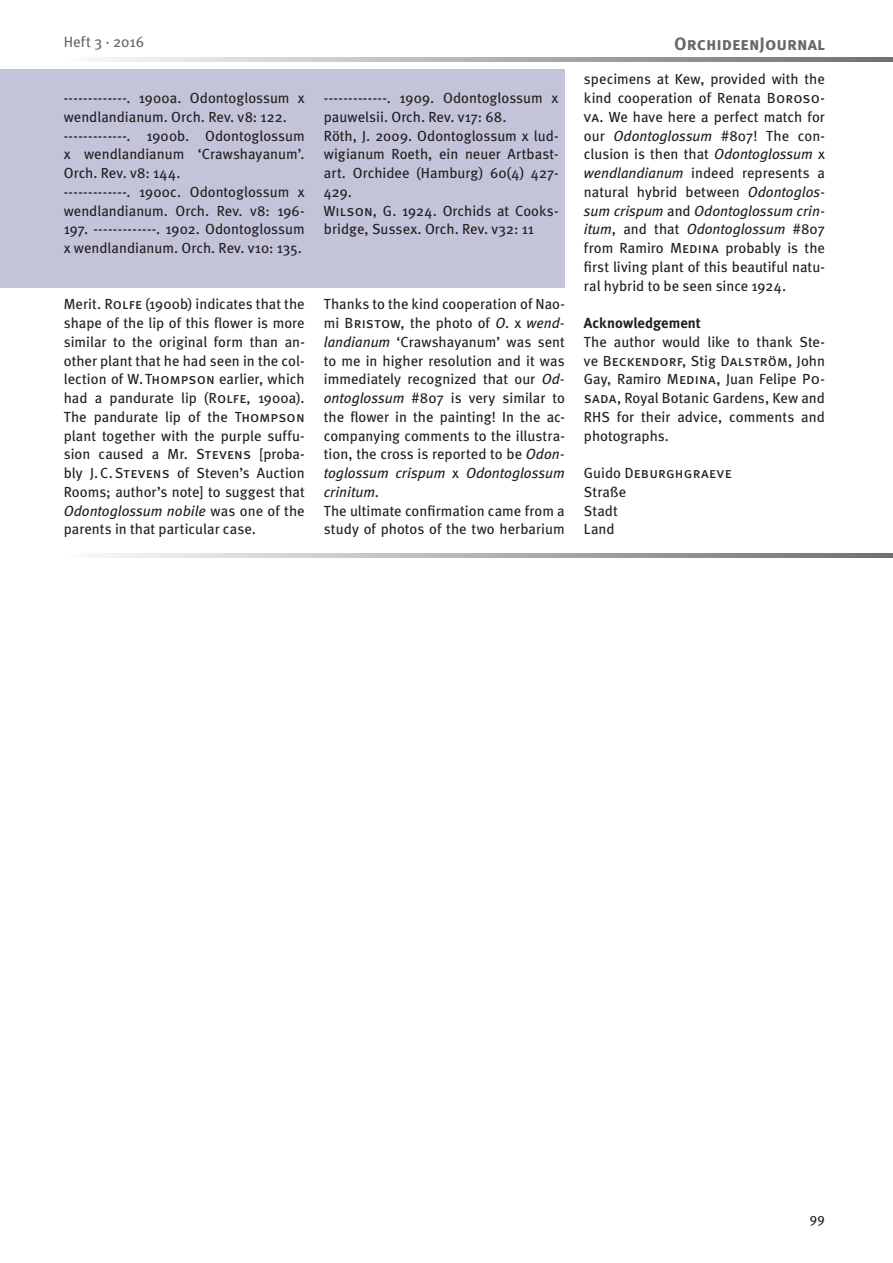
<style>
.page{position:relative;width:893px;height:1263px;background:#fff}
.page>*{position:absolute;margin:0;border:0;box-sizing:border-box;transform-origin:0 0}
.t1{font:18px "Meta Bold Caps";color:#65686b}
.t2{font:15px "Meta";letter-spacing:.005em;color:#65686b}
.t3{font:14.7px/18.8px "Meta";color:#231f20}
.t4{font:14.7px "Meta Book Caps";letter-spacing:.01em;color:#231f20}
.t5{font:700 14.7px "Meta";letter-spacing:.01em;color:#231f20}
.t6{font:13.5px "Meta";color:#231f20}
.s1{font-family:"Meta Book Caps"}
.s2{font-style:italic}
.s3{font-family:"Meta"}
</style>
<div class="page">
<svg style="left:105px;top:58px;width:788px;height:4px;background:#afb1b3"></svg>
<div style="left:0;top:69px;width:565px;height:219px;background:#c3c4da"></div>
<svg style="left:105px;top:553px;width:788px;height:4px;background:#afb1b3"></svg>
<p class="t2" style="left:64px;top:36px;width:82px">Heft 3 · 2016</p>
<p class="t1" style="left:674px;top:33px;width:152px">OrchideenJournal</p>
<p class="t3" style="left:64px;top:90px;width:242px">-------------. 1900a. Odontoglossum x wendlandianum. Orch. Rev. v8: 122. -------------. 1900b. Odontoglossum x wendlandianum ‘Crawshayanum’.<br>Orch. Rev. v8: 144.<br>-------------. 1900c. Odontoglossum x wendlandianum. Orch. Rev. v8: 196- 197. -------------. 1902. Odontoglossum x wendlandianum. Orch. Rev. v10: 135.</p>
<p class="t3" style="left:324px;top:90px;width:236px">-------------. 1909. Odontoglossum x pauwelsii. Orch. Rev. v17: 68.<br>Röth, J. 2009. Odontoglossum x lud&shy;wigianum Roeth, ein neuer Artbast&shy;art. Orchidee (Hamburg) 60(4) 427-<br>429.<br><span class="s1">Wilson</span>, G. 1924. Orchids at Cooks&shy;bridge, Sussex. Orch. Rev. v32: 11</p>
<p class="t3" style="left:64px;top:296px;width:242px;text-align:justify">Merit. <span class="s1">Rolfe</span> (1900b) indicates that the shape of the lip of this flower is more similar to the original form than an&shy;other plant that he had seen in the col&shy;lection of W. <span class="s1">Thompson</span> earlier, which had a pandurate lip (<span class="s1">Rolfe</span>, 1900a).<br>The pandurate lip of the <span class="s1">Thompson </span>plant together with the purple suffu&shy;sion caused a Mr. <span class="s1">Stevens</span> [proba&shy;bly J. C. <span class="s1">Stevens</span> of Steven’s Auction Rooms; author’s note] to suggest that <span class="s2">Odontoglossum nobile</span> was one of the parents in that particular case.</p>
<p class="t3" style="left:324px;top:296px;width:243px">Thanks to the kind cooperation of Nao&shy;mi <span class="s1">Bristow</span>, the photo of <span class="s2">O</span>. x <span class="s2">wend&shy;landianum</span> ‘Crawshayanum’ was sent to me in higher resolution and it was immediately recognized that our <span class="s2">Od&shy;ontoglossum</span> #807 is very similar to the flower in the painting! In the ac&shy;companying comments to the illustra&shy;tion, the cross is reported to be <span class="s2">Odon&shy;toglossum crispum</span> x <span class="s2">Odontoglossum crinitum</span>.<br>The ultimate confirmation came from a study of photos of the two herbarium</p>
<p class="t3" style="left:584px;top:71px;width:242px;text-align:justify">specimens at Kew, provided with the kind cooperation of Renata <span class="s1">Boroso&shy;va</span>. We have here a perfect match for our <span class="s2">Odontoglossum</span> #807! The con&shy;clusion is then that <span class="s2">Odontoglossum</span> x <span class="s2">wendlandianum</span> indeed represents a natural hybrid between <span class="s2">Odontoglos&shy;sum crispum</span> and <span class="s2">Odontoglossum crin&shy;itum</span>, and that <span class="s2">Odontoglossum</span> #807 from Ramiro <span class="s1">Medina</span> probably is the first living plant of this beautiful natu&shy;ral hybrid to be seen since 1924.</p>
<p class="t5" style="left:584px;top:317px;width:118px">Acknowledgement</p>
<p class="t3" style="left:584px;top:333px;width:242px">The author would like to thank Ste-</p>
<p class="t4" style="left:584px;top:352px;width:242px"><span class="s3">ve</span> Beckendorf<span class="s3">, Stig</span> Dalström<span class="s3">, John</span></p>
<p class="t3" style="left:584px;top:371px;width:242px;text-align:justify">Gay, Ramiro <span class="s1">Medina</span>, Juan Felipe <span class="s1">Po&shy;sada</span>, Royal Botanic Gardens, Kew and RHS for their advice, comments and photographs.</p>
<p class="t4" style="left:584px;top:464px;width:149px"><span class="s3">Guido</span> Deburghgraeve</p>
<p class="t3" style="left:584px;top:483px;width:44px">Straße<br>Stadt<br>Land</p>
<p class="t6" style="left:810px;top:1213px;width:17px">99</p>
</div>
